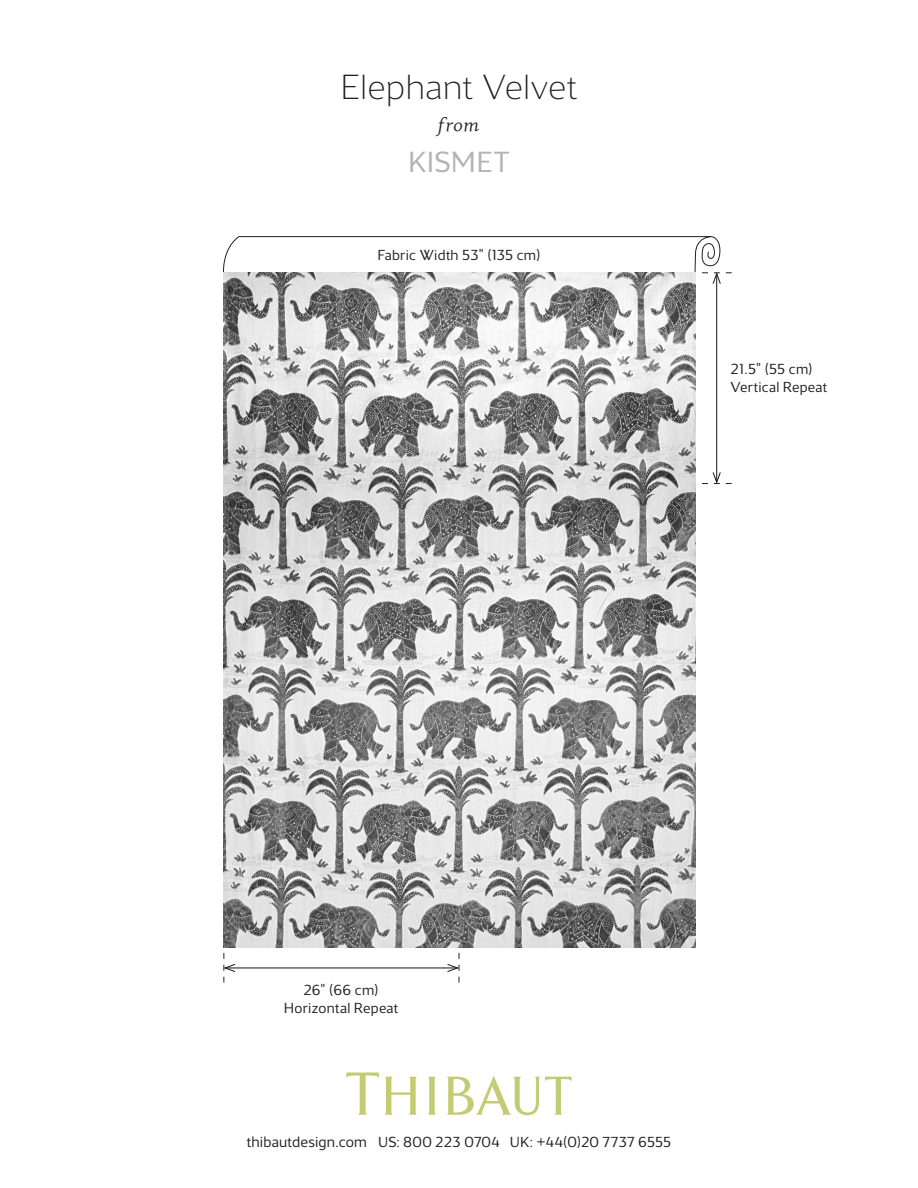
<style>
.page{position:relative;width:918px;height:1188px;background:#fff}
.page>*{position:absolute;margin:0;border:0;box-sizing:border-box;transform-origin:0 0}
.t1{font:200 36px "Maya Samuels";letter-spacing:.015em;color:#231f20}
.t2{font:300 30px "Maya Samuels";letter-spacing:.01em;color:#b2b3b7}
.t3{font:19.5px "Eplica Book Italic TT";color:#231f20}
.t4{font:300 15px "Maya Samuels";letter-spacing:.015em;color:#231f20}
.s1{font-size:15.6px}
</style>
<div class="page">
<img style="left:223px;top:285px;width:473px;height:663px">
<svg style="left:346px;top:1072px;width:71px;height:43px"></svg>
<svg style="left:428px;top:1077px;width:8px;height:38px"></svg>
<svg style="left:447px;top:1076px;width:125px;height:39px"></svg>
<hr style="left:716px;top:274px;width:1px;height:208px;background:#231f20">
<svg style="left:223px;top:236px;width:509px;height:49px"></svg>
<svg style="left:702px;top:471px;width:30px;height:13px"></svg>
<hr style="left:225px;top:967px;width:232px;height:1px;background:#231f20">
<svg style="left:223px;top:953px;width:13px;height:30px"></svg>
<svg style="left:446px;top:953px;width:14px;height:30px"></svg>
<p class="t1" style="left:340px;top:66px;width:239px">Elephant Velvet</p>
<p class="t3" style="left:438px;top:113px;width:43px">from</p>
<p class="t2" style="left:408px;top:145px;width:103px">KISMET</p>
<p class="t4" style="left:377px;top:246px;width:165px">Fabric Width 53" (135 cm)</p>
<p class="t4" style="left:731px;top:361px;width:84px">21.5" (55 cm)</p>
<p class="t4" style="left:731px;top:379px;width:98px">Vertical Repeat</p>
<p class="t4" style="left:303px;top:981px;width:77px">26" (66 cm)</p>
<p class="t4" style="left:284px;top:999px;width:116px">Horizontal Repeat</p>
<p class="t4" style="left:247px;top:1134px;width:426px"><span class="s1">thibautdesign.com</span> US: 800 223 0704 UK: +44(0)20 7737 6555</p>
</div>
